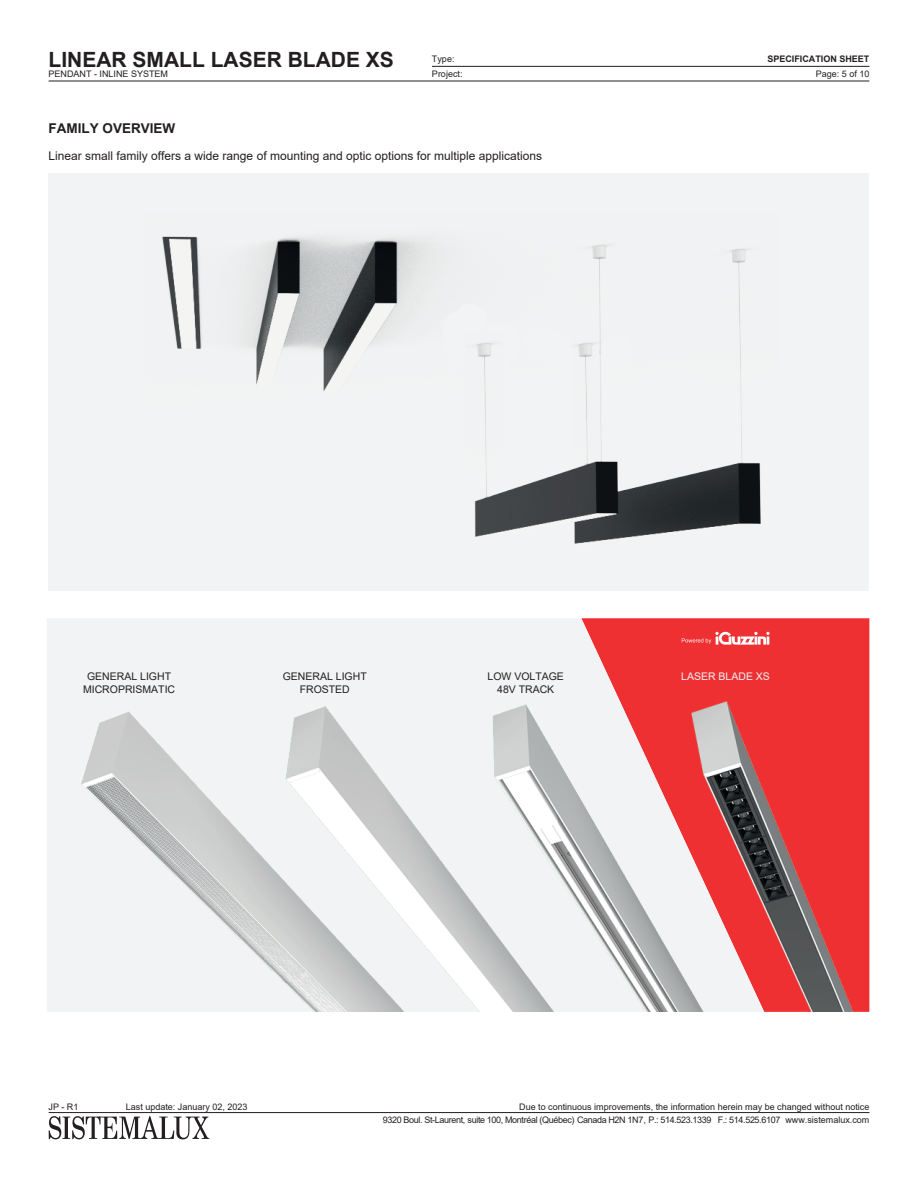
<style>
.page{position:relative;width:918px;height:1188px;background:#fff}
.page>*{position:absolute;margin:0;border:0;box-sizing:border-box;transform-origin:0 0}
.t1{font:700 21px "Arial";color:#231f20}
.t2{font:700 13.5px "Arial";color:#231f20}
.t3{font:12px "Arial";color:#231f20}
.t4{font:10.5px/12.6px "Arial";color:#231f20;text-align:center}
.t5{font:10.5px "Arial";color:#f2f3f4}
.t6{font:9px/13.5px "Arial";color:#231f20;text-align:right}
.t7{font:700 9px "Arial";color:#231f20}
</style>
<div class="page">
<hr style="left:49px;top:81px;width:820px;height:1px;background:#231f20">
<hr style="left:432px;top:66px;width:437px;height:1px;background:#231f20">
<div style="left:49px;top:174px;width:820px;height:417px;background:#f2f3f4"></div>
<img style="left:162px;top:236px;width:599px;height:308px">
<hr style="left:49px;top:1112px;width:820px;height:1px;background:#231f20">
<svg style="left:49px;top:1116px;width:160px;height:23px"></svg>
<div style="left:764px;top:618px;width:105px;height:83px;background:#ee3033"></div>
<svg style="left:47px;top:618px;width:717px;height:394px;fill:#f2f3f4"></svg>
<img style="left:81px;top:701px;width:788px;height:311px">
<svg style="left:682px;top:632px;width:88px;height:13px"></svg>
<h1 class="t1" style="left:49px;top:44px;width:347px">LINEAR SMALL LASER BLADE XS</h1>
<p class="t6" style="left:49px;top:67px;width:121px">PENDANT - INLINE SYSTEM</p>
<p class="t6" style="left:432px;top:67px;width:32px">Project:</p>
<p class="t6" style="left:432px;top:53px;width:24px">Type:</p>
<h2 class="t2" style="left:49px;top:119px;width:128px">FAMILY OVERVIEW</h2>
<h3 class="t3" style="left:49px;top:148px;width:495px">Linear small family offers a wide range of mounting and optic options for multiple applications</h3>
<p class="t7" style="left:767px;top:53px;width:104px">SPECIFICATION SHEET</p>
<p class="t6" style="left:816px;top:67px;width:55px">Page: 5 of 10</p>
<p class="t4" style="left:83px;top:670px;width:94px">GENERAL LIGHT<br>MICROPRISMATIC</p>
<p class="t4" style="left:283px;top:670px;width:85px">GENERAL LIGHT<br>FROSTED</p>
<p class="t4" style="left:488px;top:670px;width:78px">LOW VOLTAGE<br>48V TRACK</p>
<p class="t5" style="left:681px;top:669px;width:90px">LASER BLADE XS</p>
<p class="t6" style="left:49px;top:1100px;width:31px">JP - R1</p>
<p class="t6" style="left:126px;top:1100px;width:123px">Last update: January 02, 2023</p>
<p class="t6" style="left:383px;top:1100px;width:488px">Due to continuous improvements, the information herein may be changed without notice<br>9320 Boul. St-Laurent, suite 100, Montréal (Québec) Canada H2N 1N7, P.: 514.523.1339 F.: 514.525.6107 www.sistemalux.com</p>
</div>
